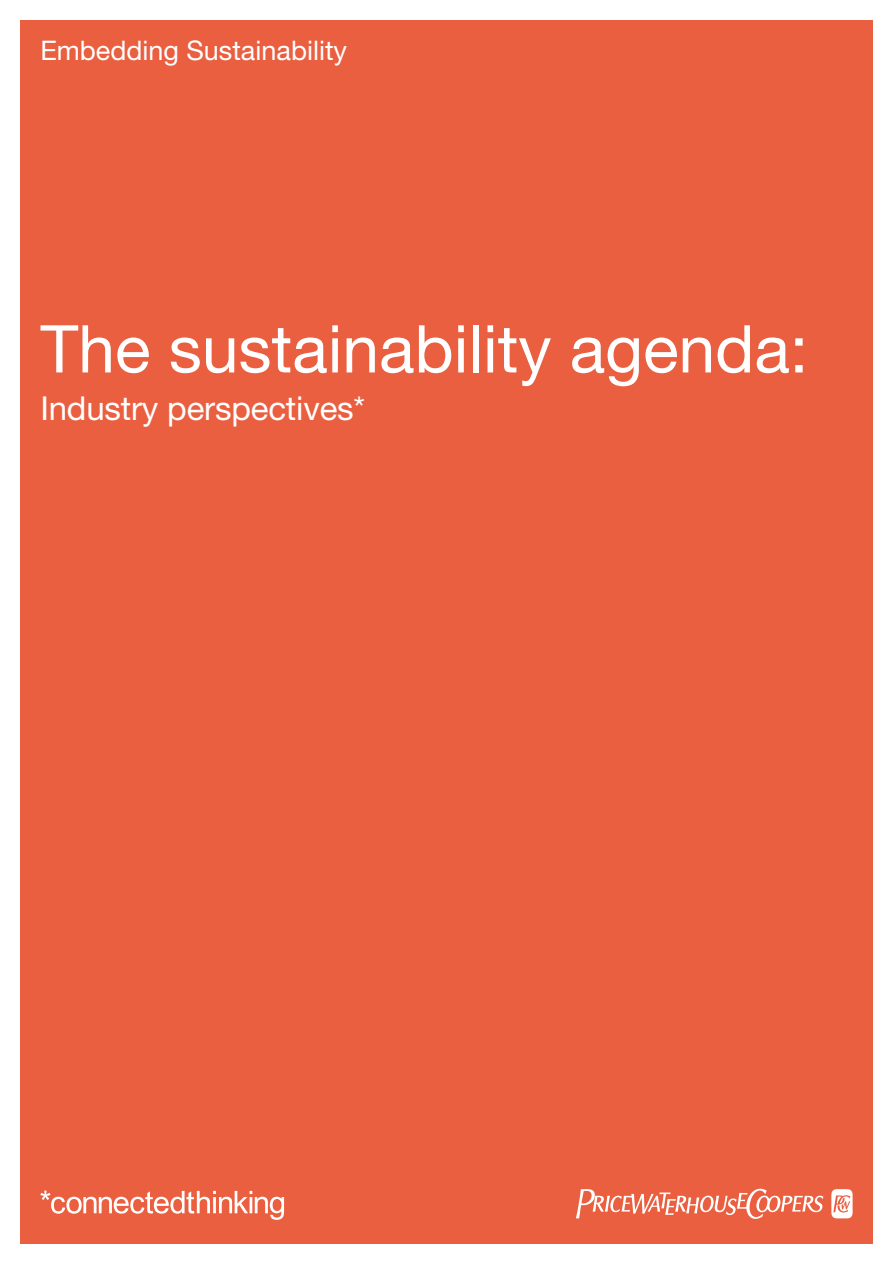
<style>
.page{position:relative;width:893px;height:1263px;background:#fff}
.page>*{position:absolute;margin:0;border:0;box-sizing:border-box;transform-origin:0 0}
.t1{font:66px "Helvetica Neue";color:#fff}
.t2{font:33px "Helvetica Neue";letter-spacing:-.005em;color:#fff}
.t3{font:27px "Helvetica Neue";color:#fff}
</style>
<div class="page">
<div style="left:20px;top:20px;width:853px;height:1223px;background:#e95f40"></div>
<svg style="left:576px;top:1189px;width:247px;height:30px"></svg>
<svg style="left:831px;top:1189px;width:22px;height:29px"></svg>
<svg style="left:40px;top:1190px;width:244px;height:30px"></svg>
<p class="t3" style="left:40px;top:34px;width:308px">Embedding Sustainability</p>
<p class="t1" style="left:40px;top:310px;width:769px">The sustainability agenda:</p>
<p class="t2" style="left:40px;top:389px;width:326px">Industry perspectives*</p>
</div>
